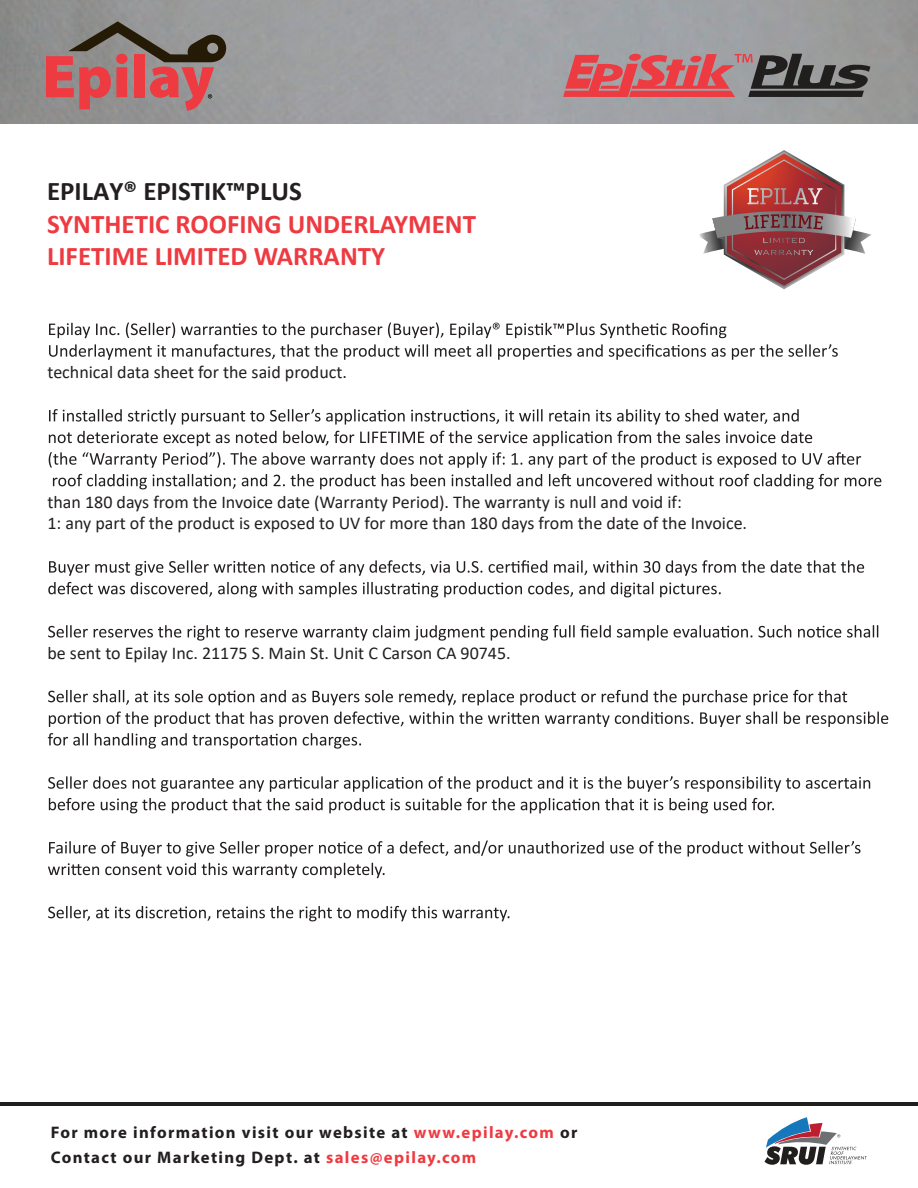
<style>
.page{position:relative;width:918px;height:1188px;background:#fff}
.page>*{position:absolute;margin:0;border:0;box-sizing:border-box;transform-origin:0 0}
.t1{font:700 27px/32.4px "Calibri";color:#ee3a41}
.t2{font:700 27px "Calibri";color:#231f20}
.t3{font:18px/21.6px "Calibri";color:#231f20}
.t4{font:700 16.8px/24.5px "Myriad Pro";letter-spacing:.08em;color:#231f20}
.s1{color:#ee3a41}
</style>
<div class="page">
<hr style="left:1px;top:1103px;width:917px;height:3px;background:#211e1e">
<svg style="left:563px;top:53px;width:307px;height:44px;background:#9e6165"></svg>
<svg style="left:46px;top:21px;width:181px;height:90px;background:#9c6e6e"></svg>
<svg style="left:49px;top:344px;width:789px;height:16px"></svg>
<svg style="left:49px;top:409px;width:750px;height:16px"></svg>
<svg style="left:49px;top:431px;width:763px;height:15px"></svg>
<svg style="left:49px;top:452px;width:812px;height:16px"></svg>
<svg style="left:53px;top:474px;width:828px;height:15px"></svg>
<svg style="left:49px;top:560px;width:815px;height:16px"></svg>
<svg style="left:48px;top:582px;width:673px;height:15px"></svg>
<svg style="left:48px;top:625px;width:830px;height:16px"></svg>
<svg style="left:48px;top:690px;width:799px;height:15px"></svg>
<svg style="left:49px;top:711px;width:839px;height:16px"></svg>
<svg style="left:48px;top:733px;width:313px;height:16px"></svg>
<svg style="left:48px;top:776px;width:822px;height:16px"></svg>
<svg style="left:49px;top:798px;width:725px;height:15px"></svg>
<svg style="left:49px;top:840px;width:811px;height:17px"></svg>
<svg style="left:48px;top:863px;width:337px;height:15px"></svg>
<svg style="left:48px;top:906px;width:462px;height:15px"></svg>
<svg style="left:49px;top:323px;width:677px;height:15px"></svg>
<svg style="left:699px;top:150px;width:173px;height:139px"></svg>
<hr style="left:757px;top:246px;width:53px;height:1px;background:#8b2c35">
<svg style="left:764px;top:1117px;width:103px;height:48px"></svg>
<h1 class="t2" style="left:47px;top:172px;width:256px">EPILAY® EPISTIK™PLUS</h1>
<h1 class="t1" style="left:47px;top:207px;width:431px">SYNTHETIC ROOFING UNDERLAYMENT<br>LIFETIME LIMITED WARRANTY</h1>
<p class="t3" style="left:47px;top:361px;width:301px">technical data sheet for the said product.</p>
<p class="t3" style="left:47px;top:491px;width:701px">than 180 days from the Invoice date (Warranty Period). The warranty is null and void if:<br>1: any part of the product is exposed to UV for more than 180 days from the date of the Invoice.</p>
<p class="t3" style="left:47px;top:642px;width:465px">be sent to Epilay Inc. 21175 S. Main St. Unit C Carson CA 90745.</p>
<p class="t4" style="left:51px;top:1120px;width:528px">For more information visit our website at <span class="s1">www.epilay.com</span> or<br>Contact our Marketing Dept. at <span class="s1">sales@epilay.com</span></p>
</div>
